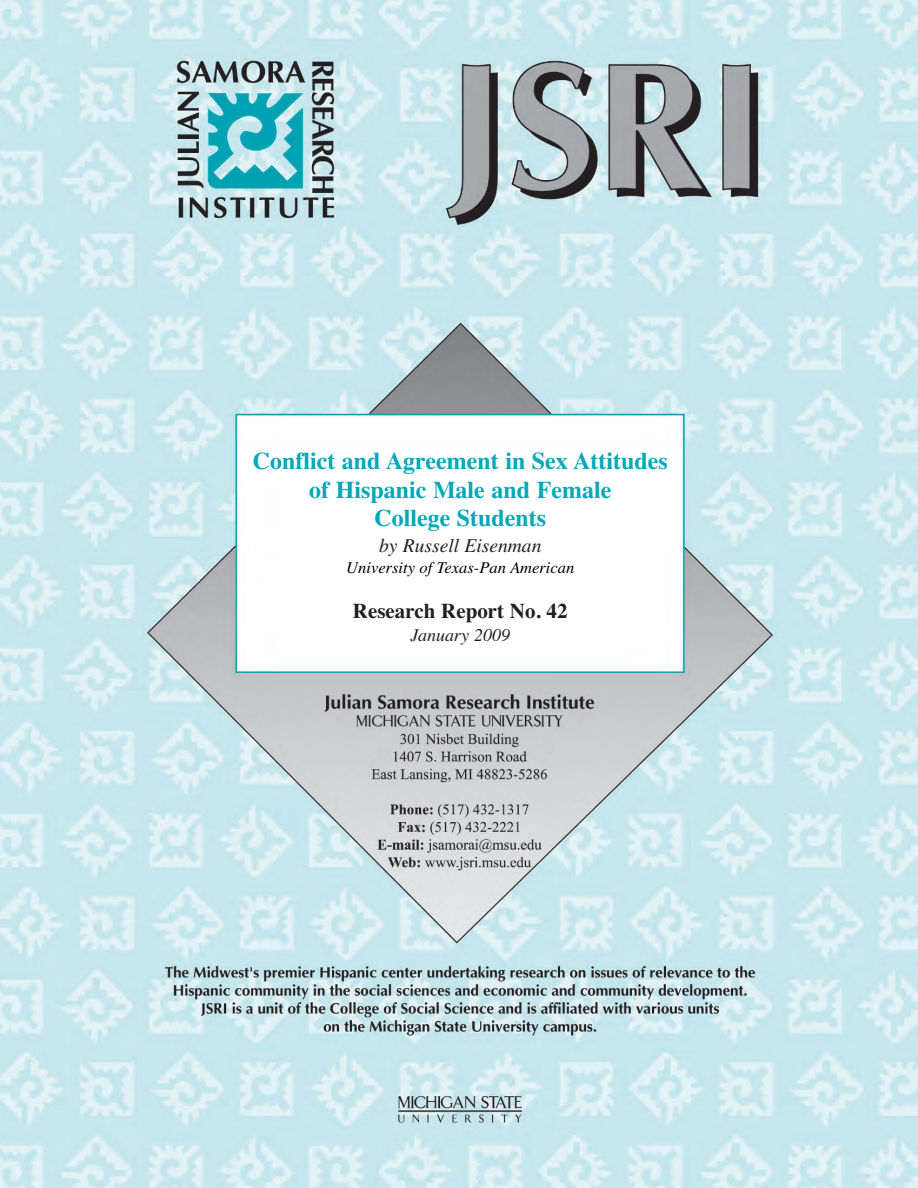
<style>
.page{position:relative;width:918px;height:1188px;background:#fff}
.page>*{position:absolute;margin:0;border:0;box-sizing:border-box;transform-origin:0 0}
.t1{font:700 24px/28.8px "Times";color:#00a8b9;text-align:center}
.t2{font:700 21px "Times";color:#231f20}
.t3{font:italic 19.5px "Times";color:#231f20}
.t4{font:italic 18px "Times";color:#231f20}
.t5{font:italic 16.5px "Times";color:#000}
</style>
<div class="page">
<img style="left:0;top:0;width:918px;height:1188px">
<p class="t1" style="left:253px;top:446px;width:417px">Conflict and Agreement in Sex Attitudes of Hispanic Male and Female<br>College Students</p>
<p class="t3" style="left:379px;top:534px;width:164px">by Russell Eisenman</p>
<p class="t5" style="left:346px;top:558px;width:230px">University of Texas-Pan American</p>
<p class="t2" style="left:353px;top:598px;width:216px">Research Report No. 42</p>
<p class="t4" style="left:410px;top:624px;width:101px">January 2009</p>
</div>
